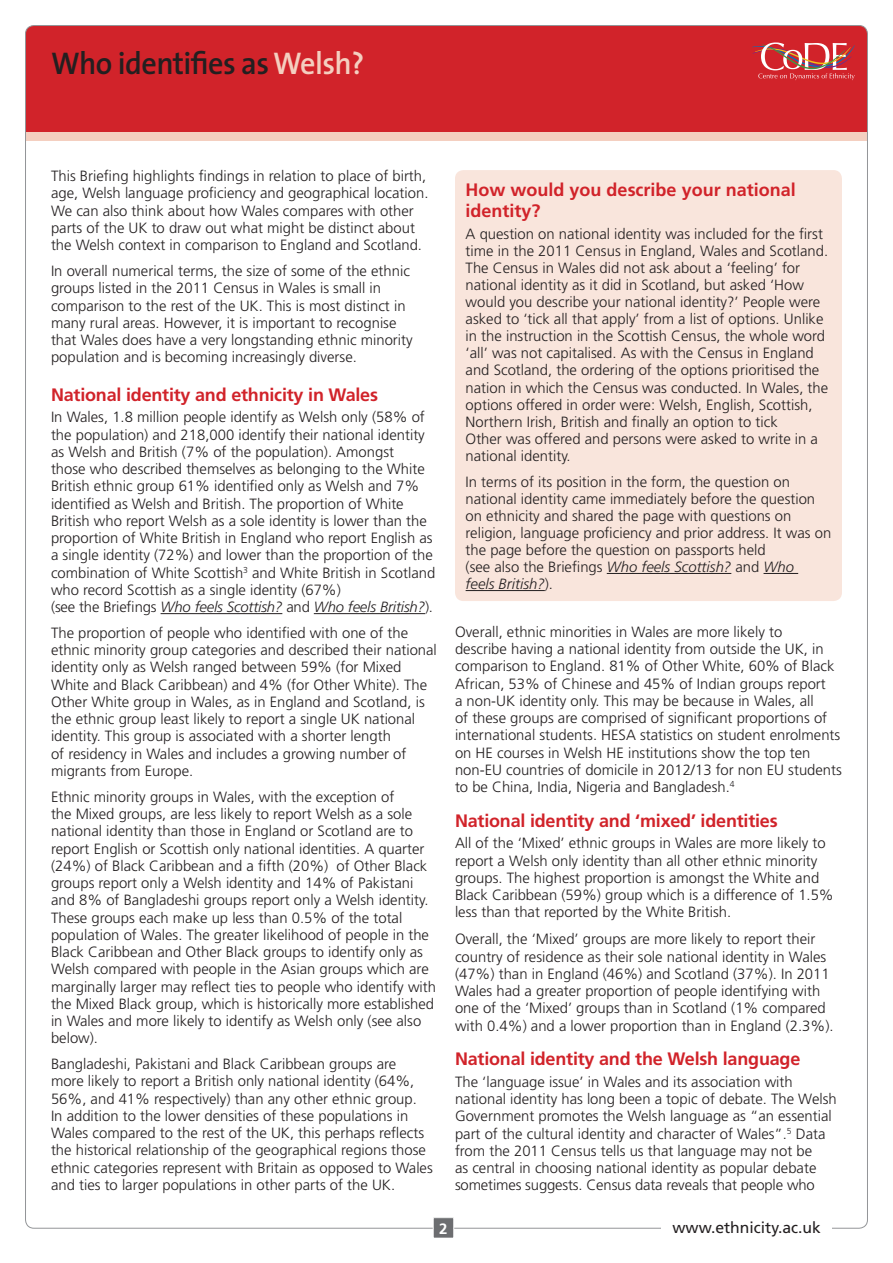
<style>
.page{position:relative;width:893px;height:1263px;background:#fff}
.page>*{position:absolute;margin:0;border:0;box-sizing:border-box;transform-origin:0 0}
.t1{font:600 31.5px "The Sans";letter-spacing:-.02em;color:#231f20;scale:.96 1}
.t2{font:700 18px/21.6px "Frutiger";letter-spacing:-.01em;color:#d1232a}
.t3{font:15.75px "Frutiger";color:#231f20}
.t4{font:700 15px "Frutiger";color:#fff}
.t5{font:300 14.85px/17.2px "Frutiger";color:#231f20}
.s1{color:#f4cfc0}
.s2{font-style:italic}
</style>
<div class="page">
<div style="left:26px;top:26px;width:841px;height:106px;background:#d1232a;border-radius:9px"></div>
<div style="left:26px;top:79px;width:841px;height:53px;background:#d1232a"></div>
<div style="left:26px;top:132px;width:841px;height:8px;background:#f4cfc0"></div>
<svg style="left:752px;top:42px;width:103px;height:38px"></svg>
<div style="left:455px;top:170px;width:387px;height:431px;background:#f9e5dc;border-radius:9px"></div>
<hr style="left:607px;top:573px;width:124px;height:1px;background:#231f20">
<hr style="left:763px;top:573px;width:35px;height:1px;background:#231f20">
<hr style="left:466px;top:590px;width:79px;height:1px;background:#231f20">
<hr style="left:161px;top:613px;width:121px;height:1px;background:#231f20">
<hr style="left:314px;top:613px;width:111px;height:1px;background:#231f20">
<div style="left:433px;top:1218px;width:21px;height:20px;background:#6c6d70"></div>
<div style="left:433px;top:1217px;width:21px;height:21px;border:1px solid #fff"></div>
<h1 class="t1" style="left:51px;top:37px;width:328px">Who identifies as <span class="s1">Welsh?</span></h1>
<p class="t5" style="left:51px;top:168px;width:379px">This Briefing highlights findings in relation to place of birth, age, Welsh language proficiency and geographical location.<br>We can also think about how Wales compares with other parts of the UK to draw out what might be distinct about the Welsh context in comparison to England and Scotland.</p>
<p class="t5" style="left:51px;top:262px;width:363px">In overall numerical terms, the size of some of the ethnic groups listed in the 2011 Census in Wales is small in comparison to the rest of the UK. This is most distinct in many rural areas. However, it is important to recognise that Wales does have a very longstanding ethnic minority population and is becoming increasingly diverse.</p>
<p class="t2" style="left:51px;top:384px;width:329px">National identity and ethnicity in Wales</p>
<p class="t5" style="left:51px;top:409px;width:386px">In Wales, 1.8 million people identify as Welsh only (58% of the population) and 218,000 identify their national identity as Welsh and British (7% of the population). Amongst<br>those who described themselves as belonging to the White British ethnic group 61% identified only as Welsh and 7% identified as Welsh and British. The proportion of White British who report Welsh as a sole identity is lower than the proportion of White British in England who report English as a single identity (72%) and lower than the proportion of the combination of White Scottish<sup>3</sup> and White British in Scotland who record Scottish as a single identity (67%)<br>(see the Briefings <span class="s2">Who feels Scottish?</span> and <span class="s2">Who feels British?</span>).</p>
<p class="t5" style="left:51px;top:624px;width:387px">The proportion of people who identified with one of the ethnic minority group categories and described their national identity only as Welsh ranged between 59% (for Mixed White and Black Caribbean) and 4% (for Other White). The Other White group in Wales, as in England and Scotland, is the ethnic group least likely to report a single UK national identity. This group is associated with a shorter length<br>of residency in Wales and includes a growing number of migrants from Europe.</p>
<p class="t5" style="left:51px;top:788px;width:387px">Ethnic minority groups in Wales, with the exception of<br>the Mixed groups, are less likely to report Welsh as a sole national identity than those in England or Scotland are to report English or Scottish only national identities. A quarter (24%) of Black Caribbean and a fifth (20%) of Other Black groups report only a Welsh identity and 14% of Pakistani and 8% of Bangladeshi groups report only a Welsh identity.<br>These groups each make up less than 0.5% of the total population of Wales. The greater likelihood of people in the Black Caribbean and Other Black groups to identify only as Welsh compared with people in the Asian groups which are marginally larger may reflect ties to people who identify with the Mixed Black group, which is historically more established in Wales and more likely to identify as Welsh only (see also below).</p>
<p class="t5" style="left:51px;top:1055px;width:383px">Bangladeshi, Pakistani and Black Caribbean groups are<br>more likely to report a British only national identity (64%, 56%, and 41% respectively) than any other ethnic group.<br>In addition to the lower densities of these populations in Wales compared to the rest of the UK, this perhaps reflects the historical relationship of the geographical regions those ethnic categories represent with Britain as opposed to Wales and ties to larger populations in other parts of the UK.</p>
<p class="t2" style="left:466px;top:179px;width:332px">How would you describe your national identity?</p>
<p class="t5" style="left:466px;top:225px;width:364px">A question on national identity was included for the first time in the 2011 Census in England, Wales and Scotland.<br>The Census in Wales did not ask about a ‘feeling’ for national identity as it did in Scotland, but asked ‘How would you describe your national identity?’ People were asked to ‘tick all that apply’ from a list of options. Unlike in the instruction in the Scottish Census, the whole word ‘all’ was not capitalised. As with the Census in England and Scotland, the ordering of the options prioritised the nation in which the Census was conducted. In Wales, the options offered in order were: Welsh, English, Scottish, Northern Irish, British and finally an option to tick<br>Other was offered and persons were asked to write in a national identity.</p>
<p class="t5" style="left:466px;top:473px;width:367px">In terms of its position in the form, the question on national identity came immediately before the question on ethnicity and shared the page with questions on religion, language proficiency and prior address. It was on the page before the question on passports held<br>(see also the Briefings <span class="s2">Who feels Scottish?</span> and <span class="s2">Who<br>feels British?</span>).</p>
<p class="t5" style="left:455px;top:623px;width:388px">Overall, ethnic minorities in Wales are more likely to<br>describe having a national identity from outside the UK, in comparison to England. 81% of Other White, 60% of Black African, 53% of Chinese and 45% of Indian groups report<br>a non-UK identity only. This may be because in Wales, all<br>of these groups are comprised of significant proportions of international students. HESA statistics on student enrolments on HE courses in Welsh HE institutions show the top ten non-EU countries of domicile in 2012/13 for non EU students to be China, India, Nigeria and Bangladesh.<sup>4</sup></p>
<p class="t2" style="left:455px;top:810px;width:324px">National identity and ‘mixed’ identities</p>
<p class="t5" style="left:455px;top:835px;width:380px">All of the ‘Mixed’ ethnic groups in Wales are more likely to report a Welsh only identity than all other ethnic minority groups. The highest proportion is amongst the White and Black Caribbean (59%) group which is a difference of 1.5% less than that reported by the White British.</p>
<p class="t5" style="left:455px;top:931px;width:380px">Overall, the ‘Mixed’ groups are more likely to report their country of residence as their sole national identity in Wales (47%) than in England (46%) and Scotland (37%). In 2011<br>Wales had a greater proportion of people identifying with one of the ‘Mixed’ groups than in Scotland (1% compared with 0.4%) and a lower proportion than in England (2.3%).</p>
<p class="t2" style="left:455px;top:1048px;width:347px">National identity and the Welsh language</p>
<p class="t5" style="left:455px;top:1073px;width:383px">The ‘language issue’ in Wales and its association with national identity has long been a topic of debate. The Welsh Government promotes the Welsh language as “an essential part of the cultural identity and character of Wales”.<sup>5</sup> Data from the 2011 Census tells us that language may not be<br>as central in choosing national identity as popular debate sometimes suggests. Census data reveals that people who</p>
<p class="t4" style="left:439px;top:1219px;width:10px">2</p>
<p class="t3" style="left:672px;top:1218px;width:150px">www.ethnicity.ac.uk</p>
</div>
